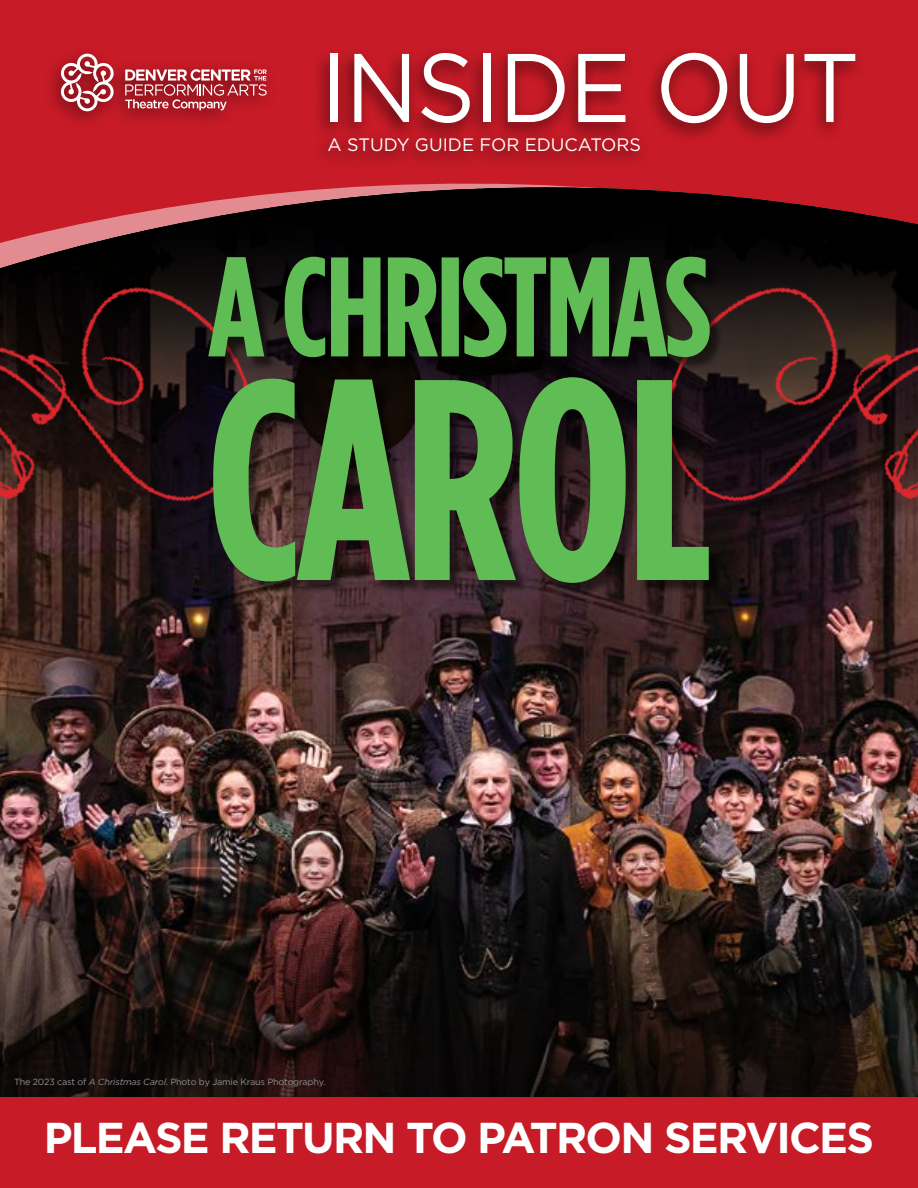
<style>
.page{position:relative;width:918px;height:1188px;background:#fff}
.page>*{position:absolute;margin:0;border:0;box-sizing:border-box;transform-origin:0 0}
.t1{font:97.2px "Gotham";letter-spacing:-.02em;color:#fff;scale:.95 1}
.t2{font:700 43.2px "Gotham";letter-spacing:-.04em;color:#fff}
.t3{font:18px "Gotham";color:#fff}
.t4{font:9px "Gotham";letter-spacing:-.02em;color:#8f9194}
.s1{font-style:italic}
</style>
<div class="page">
<div style="left:0;top:0;width:918px;height:289px;background:#c71b27"></div>
<img style="left:0;top:522px;width:918px;height:575px">
<svg style="left:24px;top:188px;width:894px;height:69px;fill:#000"></svg>
<img style="left:0;top:237px;width:291px;height:285px">
<img style="left:627px;top:237px;width:291px;height:285px">
<div style="left:211px;top:259px;width:513px;height:338px;background:#000;opacity:.5"></div>
<svg style="left:213px;top:377px;width:496px;height:206px;background:#4a773d"></svg>
<svg style="left:208px;top:257px;width:502px;height:100px;background:#3c6f34"></svg>
<div style="left:313px;top:45px;width:553px;height:98px;background:#000;opacity:.57"></div>
<div style="left:312px;top:130px;width:339px;height:40px;background:#000;opacity:.57"></div>
<div style="left:44px;top:45px;width:233px;height:86px;background:#000;opacity:.57"></div>
<svg style="left:61px;top:54px;width:54px;height:57px;background:#c3646a"></svg>
<svg style="left:125px;top:69px;width:142px;height:41px;background:#be575e"></svg>
<div style="left:0;top:1097px;width:918px;height:91px;background:#c71b27"></div>
<h1 class="t1" style="left:320px;top:25px;width:570px">INSIDE OUT</h1>
<h3 class="t3" style="left:328px;top:133px;width:315px">A STUDY GUIDE FOR EDUCATORS</h3>
<p class="t4" style="left:14px;top:1076px;width:314px">The 2023 cast of <span class="s1">A Christmas Carol</span>. Photo by Jamie Kraus Photography.</p>
<h2 class="t2" style="left:44px;top:1110px;width:832px">PLEASE RETURN TO PATRON SERVICES</h2>
</div>
